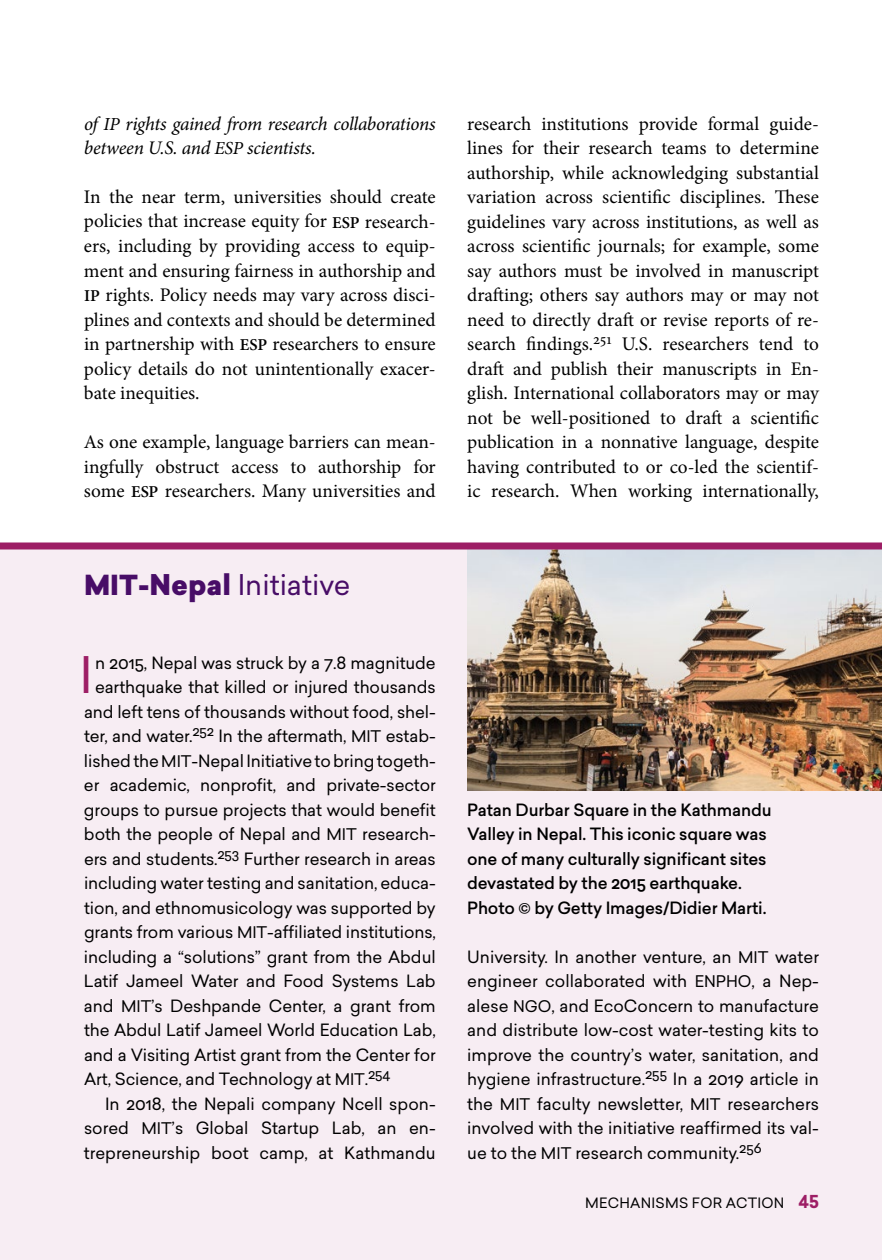
<style>
.page{position:relative;width:882px;height:1260px;background:#fff}
.page>*{position:absolute;margin:0;border:0;box-sizing:border-box;transform-origin:0 0}
.t1{font:49.35px "Sailec";color:#9d1e65}
.t2{font:28px "Sailec";color:#480d67}
.t3{font:19.25px/24.5px "Minion Pro";color:#000;text-align:justify}
.t4{font:italic 19.25px/24.5px "Minion Pro";letter-spacing:-.015em;color:#000}
.t5{font:700 17.5px "Sailec";color:#9d1e65}
.t6{font:16.62px/24.5px "Sailec";letter-spacing:-.005em;color:#000;text-align:justify}
.t7{font:500 16.62px/24.5px "Sailec";letter-spacing:-.01em;color:#000}
.t8{font:14px "Sailec";color:#000}
.s1{font-size:18.38px}
.s2{font-weight:600;font-size:16.62px}
.s3{font-weight:900;font-size:27.12px}
.s4{font-weight:900}
.s5{font-size:15.75px}
.s6{font-size:21px}
.s7{font-weight:400;font-size:14px;color:#000}
</style>
<div class="page">
<div style="left:0;top:546px;width:882px;height:714px;background:#f7edf3"></div>
<img style="left:467px;top:550px;width:415px;height:241px">
<div style="left:0;top:542px;width:882px;height:8px;background:#9d1e65"></div>
<p class="t4" style="left:84px;top:111px;width:353px">of <span class="s1">IP</span> rights gained from research collaborations between U.S. and <span class="s1">ESP</span> scientists.</p>
<p class="t3" style="left:84px;top:185px;width:353px">In the near term, universities should create policies that increase equity for <span class="s2">ESP</span> research&shy;ers, including by providing access to equip&shy;ment and ensuring fairness in authorship and <span class="s2">IP</span> rights. Policy needs may vary across disci&shy;plines and contexts and should be determined in partnership with <span class="s2">ESP</span> researchers to ensure policy details do not unintentionally exacer&shy;bate inequities.</p>
<p class="t3" style="left:84px;top:430px;width:353px">As one example, language barriers can mean&shy;ingfully obstruct access to authorship for some <span class="s2">ESP</span> researchers. Many universities and</p>
<h2 class="t2" style="left:84px;top:565px;width:268px"><span class="s3">MIT</span><span class="s4">-Nepal</span> Initiative</h2>
<h1 class="t1" style="left:80px;top:641px;width:15px">I</h1>
<p class="t6" style="left:95px;top:650px;width:342px">n 2015, Nepal was struck by a 7.8 magnitude</p>
<p class="t6" style="left:95px;top:674px;width:342px">earthquake that killed or injured thousands</p>
<p class="t6" style="left:84px;top:699px;width:353px">and left tens of thousands without food, shel-</p>
<p class="t6" style="left:84px;top:723px;width:353px">ter, and water.<sup>252</sup> In the aftermath, <span class="s5">MIT</span> estab-</p>
<p class="t6" style="left:84px;top:748px;width:353px">lished the <span class="s5">MIT</span>-Nepal Initiative to bring togeth-</p>
<p class="t6" style="left:84px;top:772px;width:353px">er academic, nonprofit, and private-sector</p>
<p class="t6" style="left:84px;top:797px;width:353px">groups to pursue projects that would benefit</p>
<p class="t6" style="left:84px;top:821px;width:353px">both the people of N epal and <span class="s5">MIT</span> research-</p>
<p class="t6" style="left:84px;top:846px;width:353px">ers and students.<sup>253</sup> Further research in areas</p>
<p class="t6" style="left:84px;top:870px;width:353px">including water testing and sanitation, educa-</p>
<p class="t6" style="left:84px;top:895px;width:353px">tion, and ethnomusicology was supported by</p>
<p class="t6" style="left:84px;top:919px;width:353px">grants from various <span class="s5">MIT</span>-affiliated institutions,</p>
<p class="t6" style="left:84px;top:944px;width:353px">including a “solutions” grant from the Abdul</p>
<p class="t6" style="left:84px;top:968px;width:353px">Latif Jameel Water and Food Systems Lab</p>
<p class="t6" style="left:84px;top:993px;width:353px">and <span class="s5">MIT</span>’s Deshpande Center, a grant from</p>
<p class="t6" style="left:84px;top:1017px;width:353px">the Abdul Latif Jameel World Education Lab,</p>
<p class="t6" style="left:84px;top:1042px;width:353px">and a Visiting Artist grant from the Center for</p>
<p class="t6" style="left:84px;top:1066px;width:308px">Art, Science, and Technology at <span class="s5">MIT</span>.<sup>254</sup></p>
<p class="t6" style="left:105px;top:1091px;width:332px">In 2018, the Nepali company Ncell spon-</p>
<p class="t6" style="left:84px;top:1115px;width:352px">sored <span class="s5">MIT</span>’s Global Startup Lab, an en-</p>
<p class="t6" style="left:84px;top:1140px;width:353px">trepreneurship boot camp, at Kathmandu</p>
<p class="t3" style="left:467px;top:111px;width:353px">research institutions provide formal guide&shy;lines for their research teams to determine authorship, while acknowledging substantial variation across scientific disciplines. These guidelines vary across institutions, as well as across scientific journals; for example, some say authors must be involved in manuscript drafting; others say authors may or may not need to directly draft or revise reports of re&shy;search findings.<sup>251</sup> U.S. researchers tend to draft and publish their manuscripts in En&shy;glish. International collaborators may or may not be well-positioned to draft a scientific publication in a nonnative language, despite having contributed to or co-led the scientif&shy;ic research. When working internationally,</p>
<p class="t7" style="left:467px;top:797px;width:306px">Patan Durbar Square in the Kathmandu Valley in Nepal. This iconic square was one of many culturally significant sites devastated by the 2015 earthquake.<br>Photo <span class="s6">©</span> by Getty Images/Didier Marti.</p>
<p class="t6" style="left:467px;top:944px;width:353px">University. In another venture, an <span class="s5">MIT</span> water engineer collaborated with <span class="s5">EN PHO</span>, a Nep&shy;alese <span class="s5">N GO</span>, and EcoConcern to manufacture and distribute low-cost water-testing kits to improve the country’s water, sanitation, and hygiene infrastructure.<sup>255</sup> In a 2019 article in the <span class="s5">MIT</span> faculty newsletter, <span class="s5">MIT</span> researchers involved with the initiative reaffirmed its val&shy;ue to the <span class="s5">MIT</span> research community.<sup>256</sup></p>
<p class="t8" style="left:585px;top:1193px;width:25px">Mecha</p>
<p class="t8" style="left:641px;top:1193px;width:21px">nisms</p>
<p class="t8" style="left:692px;top:1193px;width:11px">for</p>
<p class="t8" style="left:726px;top:1193px;width:21px">Actio</p>
<p class="t5" style="left:774px;top:1189px;width:47px"><span class="s7">n</span> 45</p>
</div>
